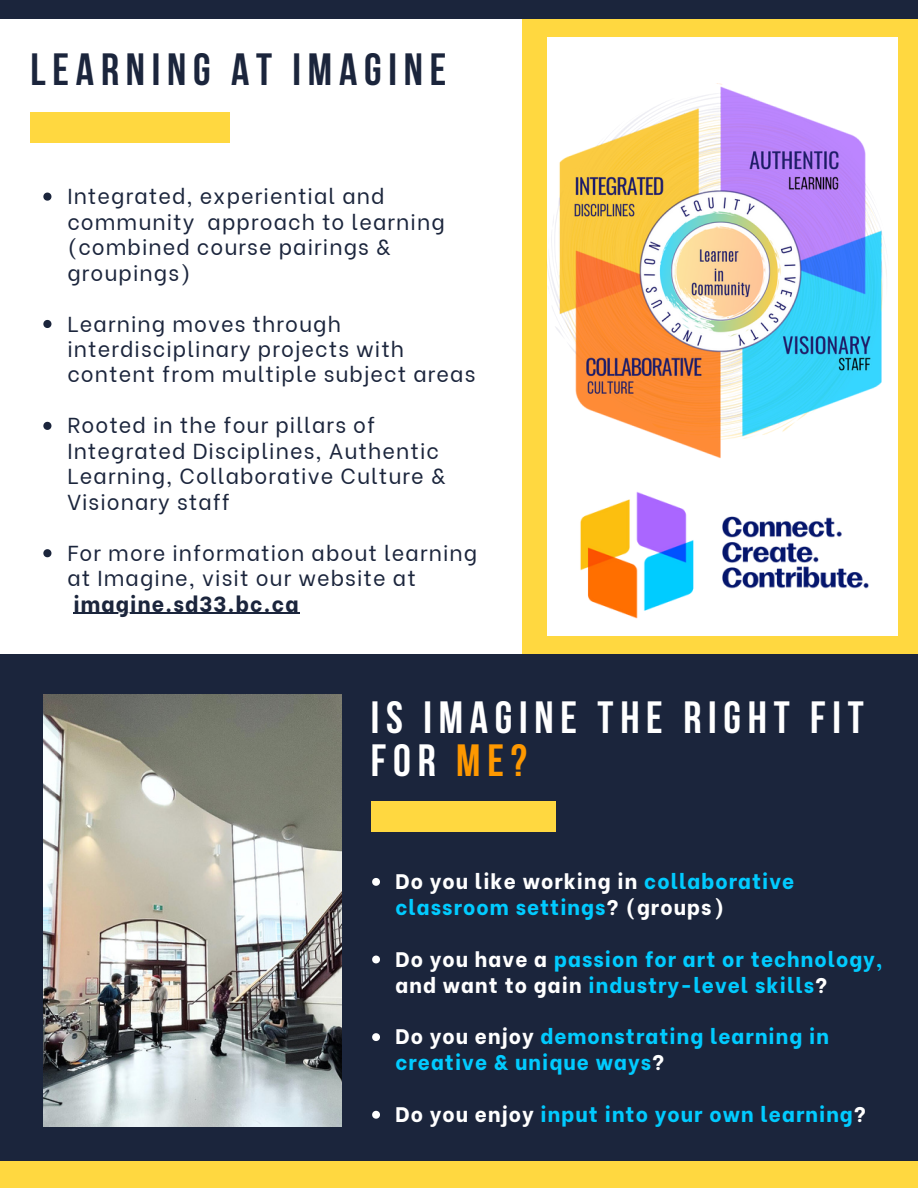
<style>
.page{position:relative;width:918px;height:1188px;background:#fff}
.page>*{position:absolute;margin:0;border:0;box-sizing:border-box;transform-origin:0 0}
.t1{font:700 45px/42.8px "Bebas Neue";letter-spacing:.15em;color:#fff}
.t2{font:700 45px "Bebas Neue";letter-spacing:.15em;color:#1b253c}
.t3{font:21.6px/25.5px "Be Vietnam";letter-spacing:.05em;color:#1b253c}
.t4{font:800 21px/25.8px "Be Vietnam";letter-spacing:.05em;color:#01cbff}
.s1{font-weight:800}
.s2{color:#fe9800}
.s3{color:#fff}
</style>
<div class="page">
<div style="left:523px;top:0;width:395px;height:674px;background:#ffd840"></div>
<div style="left:0;top:654px;width:918px;height:534px;background:#1b253c"></div>
<div style="left:0;top:0;width:918px;height:19px;background:#1b253c"></div>
<div style="left:0;top:1162px;width:918px;height:26px;background:#ffd840"></div>
<div style="left:31px;top:112px;width:199px;height:30px;background:#ffd840"></div>
<img style="left:43px;top:695px;width:298px;height:432px">
<div style="left:371px;top:801px;width:184px;height:31px;background:#ffd840"></div>
<img style="left:547px;top:37px;width:351px;height:468px">
<img style="left:564px;top:474px;width:322px;height:161px">
<div style="left:564px;top:43px;width:275px;height:40px;background:#fff"></div>
<svg style="left:43px;top:193px;width:8px;height:8px"></svg>
<svg style="left:43px;top:320px;width:8px;height:8px"></svg>
<svg style="left:43px;top:422px;width:8px;height:8px"></svg>
<svg style="left:43px;top:549px;width:8px;height:8px"></svg>
<hr style="left:73px;top:613px;width:227px;height:1px;background:#1b253c">
<svg style="left:372px;top:878px;width:8px;height:8px"></svg>
<svg style="left:372px;top:956px;width:8px;height:7px"></svg>
<svg style="left:372px;top:1033px;width:8px;height:8px"></svg>
<svg style="left:372px;top:1111px;width:8px;height:8px"></svg>
<p class="t2" style="left:31px;top:52px;width:417px">LEARNING AT IMAGINE</p>
<p class="t3" style="left:67px;top:181px;width:379px">Integrated, experiential and community approach to learning (combined course pairings &amp; groupings)</p>
<p class="t3" style="left:67px;top:309px;width:410px">Learning moves through interdisciplinary projects with content from multiple subject areas</p>
<p class="t3" style="left:67px;top:411px;width:379px">Rooted in the four pillars of<br>Integrated Disciplines, Authentic<br>Learning, Collaborative Culture &amp;<br>Visionary staff</p>
<p class="t3" style="left:67px;top:538px;width:411px">For more information about learning at Imagine, visit our website at <span class="s1">imagine.sd33.bc.ca</span></p>
<p class="t1" style="left:371px;top:700px;width:494px">IS IMAGINE THE RIGHT FIT<br>FOR <span class="s2">ME?</span></p>
<p class="t4" style="left:395px;top:867px;width:400px"><span class="s3">Do you like working in</span> collaborative classroom settings<span class="s3">? (groups)</span></p>
<p class="t4" style="left:395px;top:944px;width:489px"><span class="s3">Do you have a</span> passion for art or technology, <span class="s3">and want to gain</span> industry-level skills<span class="s3">?</span></p>
<p class="t4" style="left:395px;top:1022px;width:435px"><span class="s3">Do you enjoy</span> demonstrating learning in creative &amp; unique ways<span class="s3">?</span></p>
<p class="t4" style="left:395px;top:1099px;width:472px"><span class="s3">Do you enjoy</span> input into your own learning<span class="s3">?</span></p>
</div>
